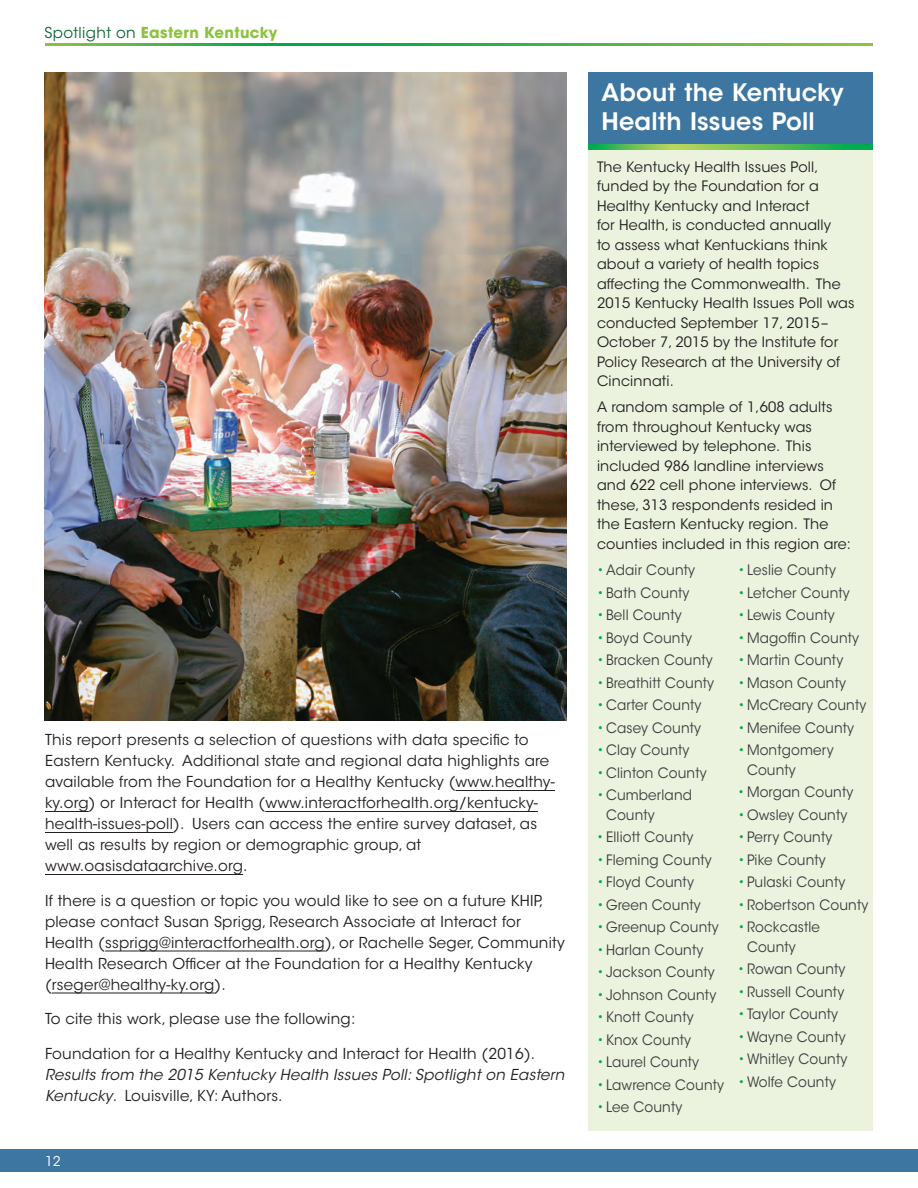
<style>
.page{position:relative;width:918px;height:1188px;background:#fff}
.page>*{position:absolute;margin:0;border:0;box-sizing:border-box;transform-origin:0 0}
._12pt_header{font:600 24px/29.2px "ITC Avant Garde Std";letter-spacing:.01em;color:#fff}
.body2{font:15px/21px "ITC Avant Garde Std";letter-spacing:.015em;color:#231f20}
.t1{font:700 15px "ITC Avant Garde Std";letter-spacing:.025em;color:#8cc33e}
.body2-2{font:14.25px/19.5px "ITC Avant Garde Std";letter-spacing:.01em;color:#3e3e3f;scale:.95 1}
.body2-3{font:14.25px/19.5px "ITC Avant Garde Std";letter-spacing:.01em;color:#231f20}
.t2{font:13.5px "ITC Avant Garde Std";color:#fff}
.s1{font-weight:400;color:#0c6837}
.s2{font-style:italic}
.s3{color:#00a84e}
</style>
<div class="page">
<div style="left:0;top:1150px;width:918px;height:22px;background:#3d76a1"></div>
<svg style="left:45px;top:44px;width:828px;height:2px;background:#43b547"></svg>
<div style="left:588px;top:144px;width:285px;height:987px;background:#ebf3de"></div>
<img style="left:45px;top:72px;width:522px;height:649px">
<div style="left:588px;top:72px;width:285px;height:75px;background:#3d76a1"></div>
<svg style="left:588px;top:145px;width:285px;height:4px"></svg>
<hr style="left:456px;top:790px;width:99px;height:1px;background:#231f20">
<hr style="left:45px;top:811px;width:44px;height:1px;background:#231f20">
<hr style="left:265px;top:811px;width:273px;height:1px;background:#231f20">
<hr style="left:45px;top:832px;width:128px;height:1px;background:#231f20">
<hr style="left:45px;top:874px;width:198px;height:1px;background:#231f20">
<hr style="left:105px;top:951px;width:220px;height:1px;background:#231f20">
<hr style="left:52px;top:993px;width:163px;height:1px;background:#231f20">
<p class="t1" style="left:44px;top:22px;width:235px"><span class="s1">Spotlight on</span> Eastern Kentucky</p>
<p class="body2" style="left:45px;top:730px;width:511px">This report presents a selection of questions with data specific to Eastern Kentucky. Additional state and regional data highlights are available from the Foundation for a Healthy Kentucky (www.healthy&shy;ky.org) or Interact for Health (www.interactforhealth.org/kentucky&shy;health-issues-poll). Users can access the entire survey dataset, as well as results by region or demographic group, at www.oasisdataarchive.org.</p>
<p class="body2" style="left:45px;top:890px;width:521px">If there is a question or topic you would like to see on a future KHIP, please contact Susan Sprigg, Research Associate at Interact for Health (ssprigg@interactforhealth.org), or Rachelle Seger, Community Health Research Officer at the Foundation for a Healthy Kentucky (rseger@healthy-ky.org).</p>
<p class="body2" style="left:45px;top:1009px;width:312px">To cite this work, please use the following:</p>
<p class="body2" style="left:45px;top:1043px;width:521px">Foundation for a Healthy Kentucky and Interact for Health (2016).<br><span class="s2">Results from the 2015 Kentucky Health Issues Poll: Spotlight on Eastern<br>Kentucky</span>. Louisville, KY: Authors.</p>
<p class="t2" style="left:45px;top:1153px;width:17px">12</p>
<p class="_12pt_header" style="left:602px;top:77px;width:244px">About the Kentucky<br>Health Issues Poll</p>
<p class="body2-3" style="left:597px;top:157px;width:259px">The Kentucky Health Issues Poll, funded by the Foundation for a<br>Healthy Kentucky and Interact<br>for Health, is conducted annually<br>to assess what Kentuckians think about a variety of health topics affecting the Commonwealth. The<br>2015 Kentucky Health Issues Poll was conducted September 17, 2015–<br>October 7, 2015 by the Institute for<br>Policy Research at the University of<br>Cincinnati.</p>
<p class="body2-3" style="left:597px;top:398px;width:256px">A random sample of 1,608 adults from throughout Kentucky was interviewed by telephone. This included 986 landline interviews and 622 cell phone interviews. Of these, 313 respondents resided in the Eastern Kentucky region. The counties included in this region are:</p>
<p class="body2-2" style="left:597px;top:561px;width:105px"><span class="s3">•</span> Adair County</p>
<p class="body2-2" style="left:597px;top:583px;width:99px"><span class="s3">•</span> Bath County</p>
<p class="body2-2" style="left:597px;top:606px;width:91px"><span class="s3">•</span> Bell County</p>
<p class="body2-2" style="left:597px;top:628px;width:102px"><span class="s3">•</span> Boyd County</p>
<p class="body2-2" style="left:597px;top:651px;width:124px"><span class="s3">•</span> Bracken County</p>
<p class="body2-2" style="left:597px;top:673px;width:125px"><span class="s3">•</span> Breathitt County</p>
<p class="body2-2" style="left:597px;top:696px;width:111px"><span class="s3">•</span> Carter County</p>
<p class="body2-2" style="left:597px;top:718px;width:111px"><span class="s3">•</span> Casey County</p>
<p class="body2-2" style="left:597px;top:741px;width:99px"><span class="s3">•</span> Clay County</p>
<p class="body2-2" style="left:597px;top:763px;width:117px"><span class="s3">•</span> Clinton County</p>
<p class="body2-2" style="left:606px;top:786px;width:92px;text-indent:-9px"><span class="s3">•</span> Cumberland<br>County</p>
<p class="body2-2" style="left:597px;top:828px;width:103px"><span class="s3">•</span> Elliott County</p>
<p class="body2-2" style="left:597px;top:850px;width:122px"><span class="s3">•</span> Fleming County</p>
<p class="body2-2" style="left:597px;top:873px;width:104px"><span class="s3">•</span> Floyd County</p>
<p class="body2-2" style="left:597px;top:895px;width:111px"><span class="s3">•</span> Green County</p>
<p class="body2-2" style="left:597px;top:918px;width:130px"><span class="s3">•</span> Greenup County</p>
<p class="body2-2" style="left:597px;top:940px;width:114px"><span class="s3">•</span> Harlan County</p>
<p class="body2-2" style="left:597px;top:963px;width:126px"><span class="s3">•</span> Jackson County</p>
<p class="body2-2" style="left:597px;top:985px;width:127px"><span class="s3">•</span> Johnson County</p>
<p class="body2-2" style="left:597px;top:1008px;width:103px"><span class="s3">•</span> Knott County</p>
<p class="body2-2" style="left:597px;top:1030px;width:101px"><span class="s3">•</span> Knox County</p>
<p class="body2-2" style="left:597px;top:1053px;width:109px"><span class="s3">•</span> Laurel County</p>
<p class="body2-2" style="left:597px;top:1075px;width:135px"><span class="s3">•</span> Lawrence County</p>
<p class="body2-2" style="left:597px;top:1098px;width:91px"><span class="s3">•</span> Lee County</p>
<p class="body2-2" style="left:738px;top:561px;width:105px"><span class="s3">•</span> Leslie County</p>
<p class="body2-2" style="left:738px;top:583px;width:119px"><span class="s3">•</span> Letcher County</p>
<p class="body2-2" style="left:738px;top:606px;width:103px"><span class="s3">•</span> Lewis County</p>
<p class="body2-2" style="left:738px;top:628px;width:129px"><span class="s3">•</span> Magoffin County</p>
<p class="body2-2" style="left:738px;top:651px;width:112px"><span class="s3">•</span> Martin County</p>
<p class="body2-2" style="left:738px;top:673px;width:115px"><span class="s3">•</span> Mason County</p>
<p class="body2-2" style="left:738px;top:696px;width:137px"><span class="s3">•</span> McCreary County</p>
<p class="body2-2" style="left:738px;top:718px;width:124px"><span class="s3">•</span> Menifee County</p>
<p class="body2-2" style="left:747px;top:741px;width:93px;text-indent:-9px"><span class="s3">•</span> Montgomery<br>County</p>
<p class="body2-2" style="left:738px;top:783px;width:123px"><span class="s3">•</span> Morgan County</p>
<p class="body2-2" style="left:738px;top:805px;width:117px"><span class="s3">•</span> Owsley County</p>
<p class="body2-2" style="left:738px;top:828px;width:101px"><span class="s3">•</span> Perry County</p>
<p class="body2-2" style="left:738px;top:850px;width:94px"><span class="s3">•</span> Pike County</p>
<p class="body2-2" style="left:738px;top:873px;width:115px"><span class="s3">•</span> Pulaski County</p>
<p class="body2-2" style="left:738px;top:895px;width:139px"><span class="s3">•</span> Robertson County</p>
<p class="body2-2" style="left:747px;top:918px;width:78px;text-indent:-9px"><span class="s3">•</span> Rockcastle<br>County</p>
<p class="body2-2" style="left:738px;top:960px;width:115px"><span class="s3">•</span> Rowan County</p>
<p class="body2-2" style="left:738px;top:982px;width:113px"><span class="s3">•</span> Russell County</p>
<p class="body2-2" style="left:738px;top:1005px;width:107px"><span class="s3">•</span> Taylor County</p>
<p class="body2-2" style="left:738px;top:1027px;width:115px"><span class="s3">•</span> Wayne County</p>
<p class="body2-2" style="left:738px;top:1050px;width:117px"><span class="s3">•</span> Whitley County</p>
<p class="body2-2" style="left:738px;top:1072px;width:105px"><span class="s3">•</span> Wolfe County</p>
</div>
